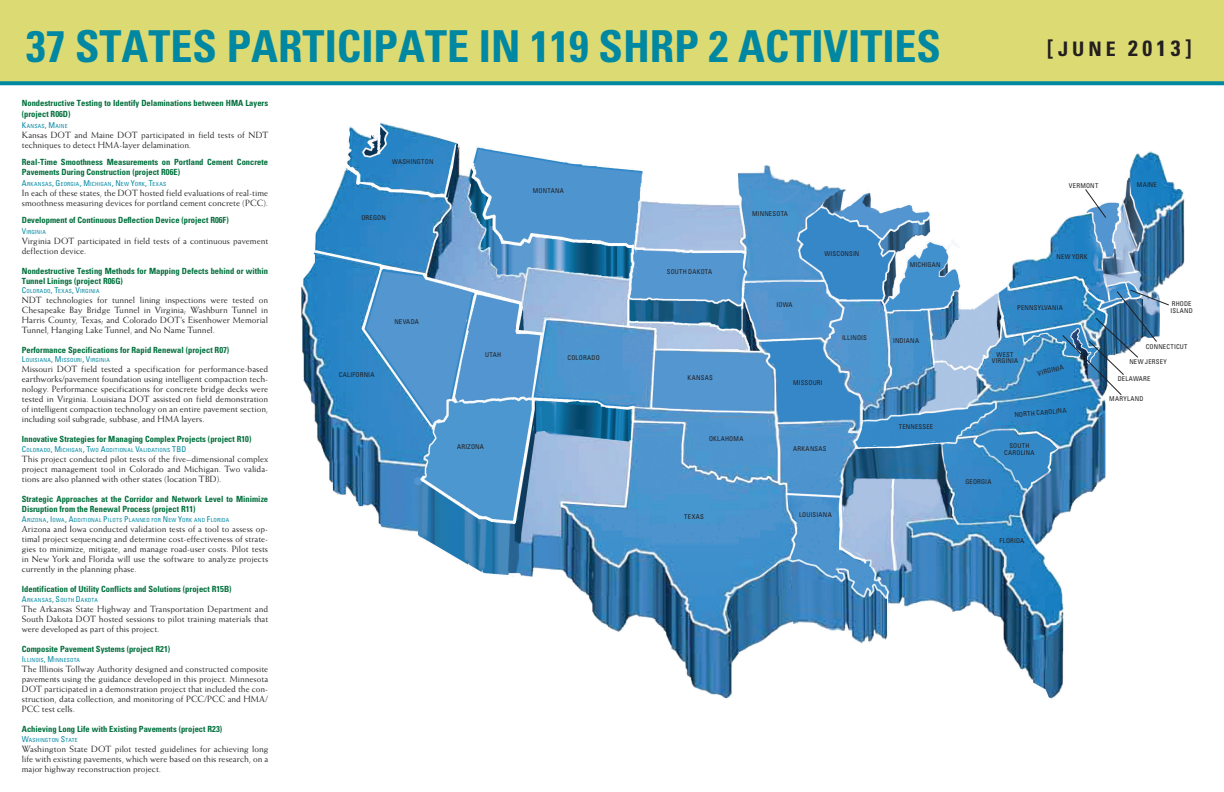
<style>
.page{position:relative;width:1224px;height:792px;background:#fff}
.page>*{position:absolute;margin:0;border:0;box-sizing:border-box;transform-origin:0 0}
.body{font:700 condensed 44px "Univers";color:#0087a1}
.body-2{font:700 condensed 22px "Univers";color:#231f20}
.body-3{font:9px/10px "Weiss";letter-spacing:.005em;color:#231f20;text-align:justify}
.body-4{font:700 condensed 8.5px/10px "Univers";color:#006f3c}
.green_text{font:700 condensed 8.5px/10.5px "Univers";color:#006f3c}
.body-5{font:condensed 6.6px "Univers";letter-spacing:.03em;color:#231f20}
.body-6{font:condensed 6.6px "Univers";letter-spacing:.05em;color:#231f20}
.body-7{font:condensed 5.6px "Univers";letter-spacing:.035em;color:#0087a1}
.s1{font-size:20px}
.s2{font-size:8px}
</style>
<div class="page">
<div style="left:0;top:0;width:1223px;height:81px;background:#dbda73"></div>
<svg style="left:0;top:81px;width:1223px;height:4px;background:#0d8c9e"></svg>
<img style="left:301px;top:122px;width:884px;height:577px">
<img style="left:1061px;top:289px;width:108px;height:106px">
<svg style="left:1084px;top:189px;width:22px;height:29px"></svg>
<p class="body" style="left:26px;top:20px;width:916px">37 STATES PARTICIPATE IN 119 SHRP 2 ACTIVITIES</p>
<p class="body-2" style="left:1047px;top:35px;width:146px">[ <span class="s1">JUNE</span> 2013]</p>
<p class="green_text" style="left:22px;top:98px;width:248px">Nondestructive Testing to Identify Delaminations between HMA Layers (project R06D)</p>
<p class="body-7" style="left:22px;top:122px;width:47px"><span class="s2">K</span>ANSAS<span class="s2">, M</span>AINE</p>
<p class="body-3" style="left:22px;top:129px;width:248px">Kansas DOT and Maine DOT participated in field tests of NDT techniques to detect HMA-layer delamination.</p>
<p class="green_text" style="left:22px;top:157px;width:248px;line-height:10px">Real-Time Smoothness Measurements on Portland Cement Concrete<br>Pavements During Construction (project R06E)</p>
<p class="body-7" style="left:22px;top:180px;width:146px"><span class="s2">A</span>RKANSAS<span class="s2">, G</span> EORGIA<span class="s2">, M</span>ICHIGAN<span class="s2">, N</span> EW <span class="s2">Y</span>ORK<span class="s2">, T</span>EXAS</p>
<p class="body-3" style="left:22px;top:187px;width:248px">In each of these states, the DOT hosted field evaluations of real-time smoothness measuring devices for portland cement concrete (PCC).</p>
<p class="green_text" style="left:22px;top:215px;width:208px">Development of Continuous Deflection Device (project R06F)</p>
<p class="body-7" style="left:22px;top:228px;width:25px"><span class="s2">V</span>IRGINIA</p>
<p class="body-3" style="left:22px;top:235px;width:248px">Virginia DOT participated in field tests of a continuous pavement deflection device.</p>
<p class="body-4" style="left:22px;top:266px;width:248px">Nondestructive Testing Methods for Mapping Defects behind or within<br>Tunnel Linings (project R06G)</p>
<p class="body-7" style="left:22px;top:287px;width:79px"><span class="s2">C</span>OLORADO<span class="s2">, T</span>EXAS<span class="s2">, V</span>IRGINIA</p>
<p class="body-3" style="left:22px;top:294px;width:248px">NDT technologies for tunnel lining inspections were tested on Chesapeake Bay Bridge Tunnel in Virginia; Washburn Tunnel in Harris County, Texas; and Colorado DOT’s Eisenhower Memorial Tunnel, Hanging Lake Tunnel, and No Name Tunnel.</p>
<p class="body-4" style="left:22px;top:345px;width:209px">Performance Specifications for Rapid Renewal (project R07)</p>
<p class="body-7" style="left:22px;top:356px;width:90px"><span class="s2">L</span>OUISIANA<span class="s2">, M</span>ISSOURI<span class="s2">, V</span>IRGINIA</p>
<p class="body-3" style="left:22px;top:363px;width:248px">Missouri DOT field tested a specification for performance-based earthworks/pavement foundation using intelligent compaction tech&shy;nology. Performance specifications for concrete bridge decks were tested in Virginia. Louisiana DOT assisted on field demonstration of intelligent compaction technology on an entire pavement section, including soil subgrade, subbase, and HMA layers.</p>
<p class="body-4" style="left:22px;top:434px;width:231px">Innovative Strategies for Managing Complex Projects (project R10)</p>
<p class="body-7" style="left:22px;top:446px;width:165px"><span class="s2">C</span>OLORADO<span class="s2">, M</span>ICHIGAN<span class="s2">, T</span>WO <span class="s2">A</span>DDITIONAL <span class="s2">V</span>ALIDATIONS <span class="s2">TBD</span></p>
<p class="body-3" style="left:22px;top:453px;width:248px">This project conducted pilot tests of the five–dimensional complex project management tool in Colorado and Michigan. Two valida&shy;tions are also planned with other states (location TBD).</p>
<p class="body-4" style="left:22px;top:494px;width:248px">Strategic Approaches at the Corridor and Network Level to Minimize<br>Disruption from the Renewal Process (project R11)</p>
<p class="body-7" style="left:22px;top:516px;width:209px"><span class="s2">A</span>RIZONA<span class="s2">, I</span> OWA<span class="s2">, A</span>DDITIONAL <span class="s2">P</span> ILOTS <span class="s2">P</span>LANNED FOR <span class="s2">N</span> EW <span class="s2">Y</span>ORK AND <span class="s2">F</span>LORIDA</p>
<p class="body-3" style="left:22px;top:523px;width:248px">Arizona and Iowa conducted validation tests of a tool to assess op&shy;timal project sequencing and determine cost-effectiveness of strate&shy;gies to minimize, mitigate, and manage road-user costs. Pilot tests in New York and Florida will use the software to analyze projects currently in the planning phase.</p>
<p class="body-4" style="left:22px;top:584px;width:211px">Identification of Utility Conflicts and Solutions (project R15B)</p>
<p class="body-7" style="left:22px;top:596px;width:78px"><span class="s2">A</span>RKANSAS<span class="s2">, S</span> OUTH <span class="s2">D</span>AKOTA</p>
<p class="body-3" style="left:22px;top:603px;width:248px">The Arkansas State Highway and Transportation Department and South Dakota DOT hosted sessions to pilot training materials that were developed as part of this project.</p>
<p class="body-4" style="left:22px;top:644px;width:150px">Composite Pavement Systems (project R21)</p>
<p class="body-7" style="left:22px;top:656px;width:60px"><span class="s2">I</span> LLINOIS<span class="s2">, M</span>INNESOTA</p>
<p class="body-3" style="left:22px;top:663px;width:248px">The Illinois Tollway Authority designed and constructed composite pavements using the guidance developed in this project. Minnesota DOT participated in a demonstration project that included the con&shy;struction, data collection, and monitoring of PCC/PCC and HMA/ PCC test cells.</p>
<p class="body-4" style="left:22px;top:724px;width:202px">Achieving Long Life with Existing Pavements (project R23)</p>
<p class="body-7" style="left:22px;top:736px;width:57px"><span class="s2">W</span>ASHINGTON <span class="s2">S</span>TATE</p>
<p class="body-3" style="left:22px;top:743px;width:248px">Washington State DOT pilot tested guidelines for achieving long life with existing pavements, which were based on this research, on a major highway reconstruction project.</p>
<p class="body-5" style="left:392px;top:157px;width:43px">WASHINGTON</p>
<p class="body-5" style="left:361px;top:214px;width:26px">OREGON</p>
<p class="body-5" style="left:533px;top:186px;width:32px">MONTANA</p>
<p class="body-5" style="left:339px;top:370px;width:37px">CALIFORNIA</p>
<p class="body-5" style="left:394px;top:317px;width:26px">NEVADA</p>
<p class="body-5" style="left:485px;top:350px;width:18px">UTAH</p>
<p class="body-5" style="left:457px;top:442px;width:28px">ARIZONA</p>
<p class="body-5" style="left:567px;top:353px;width:34px">COLORADO</p>
<p class="body-5" style="left:666px;top:268px;width:47px">SOUTH DAKOTA</p>
<p class="body-5" style="left:687px;top:373px;width:27px">KANSAS</p>
<p class="body-5" style="left:752px;top:209px;width:37px">MINNESOTA</p>
<p class="body-5" style="left:776px;top:300px;width:18px">IOWA</p>
<p class="body-5" style="left:824px;top:250px;width:36px">WISCONSIN</p>
<p class="body-5" style="left:841px;top:333px;width:26px">ILLINOIS</p>
<p class="body-5" style="left:793px;top:378px;width:31px">MISSOURI</p>
<p class="body-5" style="left:709px;top:434px;width:36px">OKLAHOMA</p>
<p class="body-5" style="left:793px;top:444px;width:35px">ARKANSAS</p>
<p class="body-5" style="left:684px;top:512px;width:21px">TEXAS</p>
<p class="body-5" style="left:799px;top:510px;width:34px">LOUISIANA</p>
<p class="body-5" style="left:1068px;top:181px;width:31px">VERMONT</p>
<p class="body-5" style="left:1136px;top:180px;width:22px">MAINE</p>
<p class="body-5" style="left:909px;top:260px;width:32px">MICHIGAN</p>
<p class="body-5" style="left:893px;top:336px;width:27px">INDIANA</p>
<p class="body-5" style="left:898px;top:422px;width:36px">TENNESSEE</p>
<p class="body-5" style="left:1056px;top:252px;width:32px">NEW YORK</p>
<p class="body-5" style="left:1017px;top:303px;width:47px">PENNSYLVANIA</p>
<p class="body-5" style="left:996px;top:350px;width:19px">WEST</p>
<p class="body-5" style="left:991px;top:357px;width:28px">VIRGINIA</p>
<p class="body-5" style="left:1036px;top:369px;width:28px;rotate:-14deg">VIRGINIA</p>
<p class="body-5" style="left:1014px;top:410px;width:54px;rotate:-5deg">NORTH CAROLINA</p>
<p class="body-5" style="left:965px;top:477px;width:28px">GEORGIA</p>
<p class="body-5" style="left:1009px;top:441px;width:22px">SOUTH</p>
<p class="body-5" style="left:1004px;top:448px;width:32px">CAROLINA</p>
<p class="body-5" style="left:999px;top:536px;width:26px">FLORIDA</p>
<p class="body-5" style="left:1171px;top:299px;width:21px">RHODE</p>
<p class="body-5" style="left:1170px;top:306px;width:24px">ISLAND</p>
<p class="body-5" style="left:1145px;top:342px;width:43px">CONNECTICUT</p>
<p class="body-5" style="left:1129px;top:358px;width:39px">NEW JERSEY</p>
<p class="body-5" style="left:1117px;top:374px;width:34px">DELAWARE</p>
<p class="body-6" style="left:1109px;top:395px;width:36px">MARYLAND</p>
</div>
